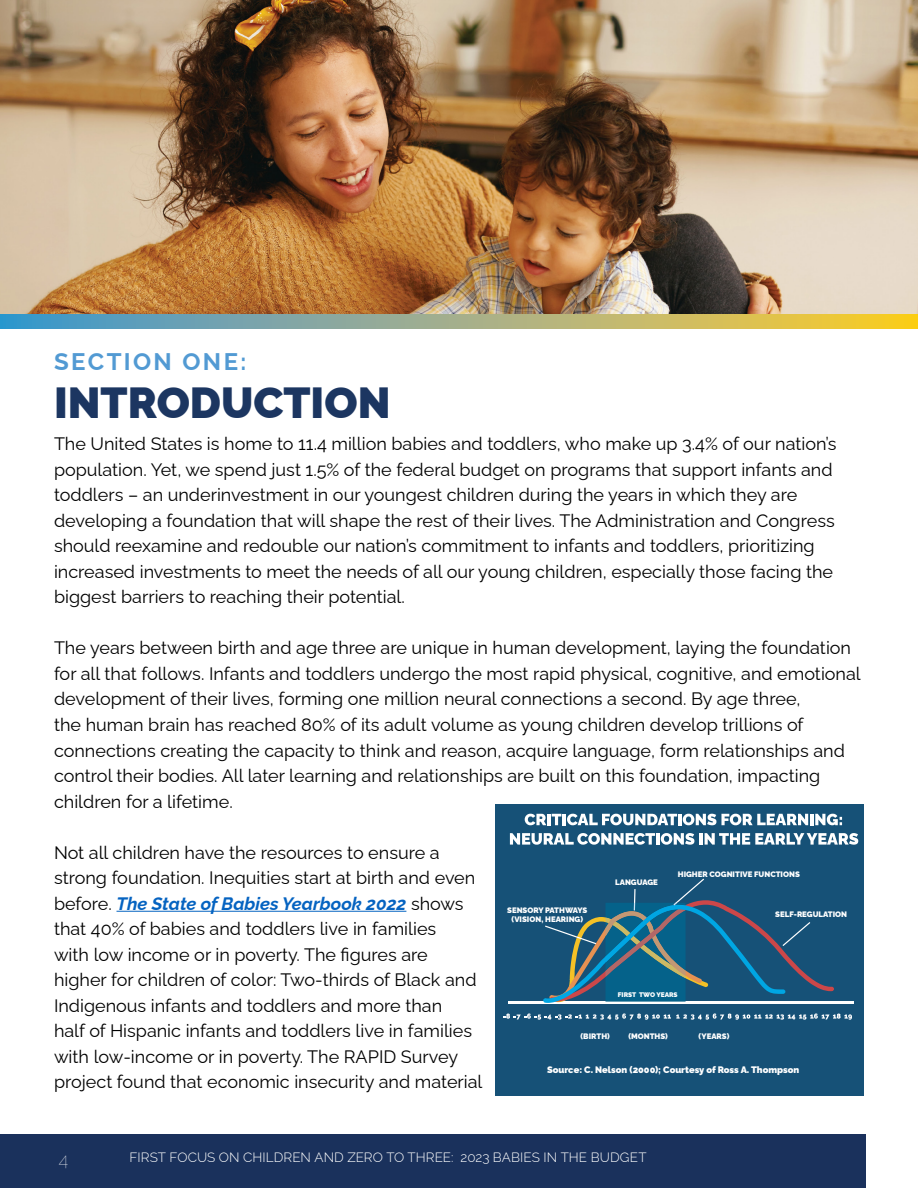
<style>
.page{position:relative;width:918px;height:1188px;background:#fff}
.page>*{position:absolute;margin:0;border:0;box-sizing:border-box;transform-origin:0 0}
.t1{font:900 43.5px "Raleway";color:#1c3661}
.t2{font:700 24px "Raleway";letter-spacing:.1em;color:#529ad3}
.t3{font:18px/25.5px "Raleway";color:#000}
.t4{font:100 18px "Raleway";color:#fff}
.t5{font:300 13.5px "Raleway";letter-spacing:.005em;color:#fff}
.t6{font:900 9.3px "Raleway";color:#fff}
.t7{font:900 7.8px/9.4px "Raleway";color:#fff;text-align:center}
.t8{font:900 6.6px "Raleway";color:#fff}
.s1{font-weight:700;font-style:italic;color:#0563c1}
</style>
<div class="page">
<div style="left:0;top:1134px;width:865px;height:54px;background:#1a315c"></div>
<img style="left:0;top:0;width:918px;height:315px">
<hr style="left:117px;top:911px;width:289px;height:1px;background:#0563c1">
<svg style="left:0;top:315px;width:918px;height:13px;background:#a0b084"></svg>
<div style="left:495px;top:804px;width:368px;height:291px;background:#165177"></div>
<svg style="left:525px;top:814px;width:21px;height:11px"></svg>
<hr style="left:547px;top:814px;width:4px;height:11px;background:#fff">
<svg style="left:552px;top:814px;width:290px;height:11px"></svg>
<svg style="left:510px;top:833px;width:184px;height:12px"></svg>
<hr style="left:699px;top:833px;width:4px;height:12px;background:#fff">
<svg style="left:705px;top:833px;width:153px;height:12px"></svg>
<hr style="left:509px;top:1002px;width:345px;height:2px;background:#fff">
<svg style="left:503px;top:1013px;width:349px;height:7px"></svg>
<svg style="left:543px;top:879px;width:291px;height:124px"></svg>
<h2 class="t2" style="left:54px;top:343px;width:194px">SECTION ONE:</h2>
<h1 class="t1" style="left:54px;top:368px;width:338px">INTRODUCTION</h1>
<p class="t3" style="left:54px;top:429px;width:784px">The United States is home to 11.4 million babies and toddlers, who make up 3.4% of our nation’s population. Yet, we spend just 1.5% of the federal budget on programs that support infants and toddlers – an underinvestment in our youngest children during the years in which they are developing a foundation that will shape the rest of their lives. The Administration and Congress should reexamine and redouble our nation’s commitment to infants and toddlers, prioritizing increased investments to meet the needs of all our young children, especially those facing the biggest barriers to reaching their potential.</p>
<p class="t3" style="left:54px;top:633px;width:808px">The years between birth and age three are unique in human development, laying the foundation for all that follows. Infants and toddlers undergo the most rapid physical, cognitive, and emotional development of their lives, forming one million neural connections a second. By age three,<br>the human brain has reached 80% of its adult volume as young children develop trillions of connections creating the capacity to think and reason, acquire language, form relationships and control their bodies. All later learning and relationships are built on this foundation, impacting children for a lifetime.</p>
<p class="t3" style="left:54px;top:837px;width:430px">Not all children have the resources to ensure a strong foundation. Inequities start at birth and even before. <span class="s1">The State of Babies Yearbook 2022</span> shows that 40% of babies and toddlers live in families<br>with low income or in poverty. The figures are higher for children of color: Two-thirds of Black and Indigenous infants and toddlers and more than<br>half of Hispanic infants and toddlers live in families with low-income or in poverty. The RAPID Survey project found that economic insecurity and material</p>
<p class="t7" style="left:678px;top:868px;width:124px">HIGHER COGNITIVE FUNCTIONS</p>
<p class="t7" style="left:775px;top:909px;width:73px">SELF-REGULATION</p>
<p class="t7" style="left:615px;top:876px;width:44px">LANGUAGE</p>
<p class="t7" style="left:507px;top:904px;width:82px">SENSORY PATHWAYS (VISION, HEARING)</p>
<p class="t8" style="left:618px;top:989px;width:61px">FIRST TWO YEARS</p>
<p class="t7" style="left:581px;top:1030px;width:31px">(BIRTH)</p>
<p class="t7" style="left:628px;top:1031px;width:41px">(MONTHS)</p>
<p class="t7" style="left:699px;top:1031px;width:32px">(YEARS)</p>
<p class="t6" style="left:547px;top:1063px;width:254px">Source: C. Nelson (2000); Courtesy of Ross A. Thompson</p>
<p class="t4" style="left:59px;top:1145px;width:11px">4</p>
<p class="t5" style="left:130px;top:1146px;width:519px">FIRST FOCUS ON CHILDREN AND ZERO TO THREE: 2023 BABIES IN THE BUDGET</p>
</div>
